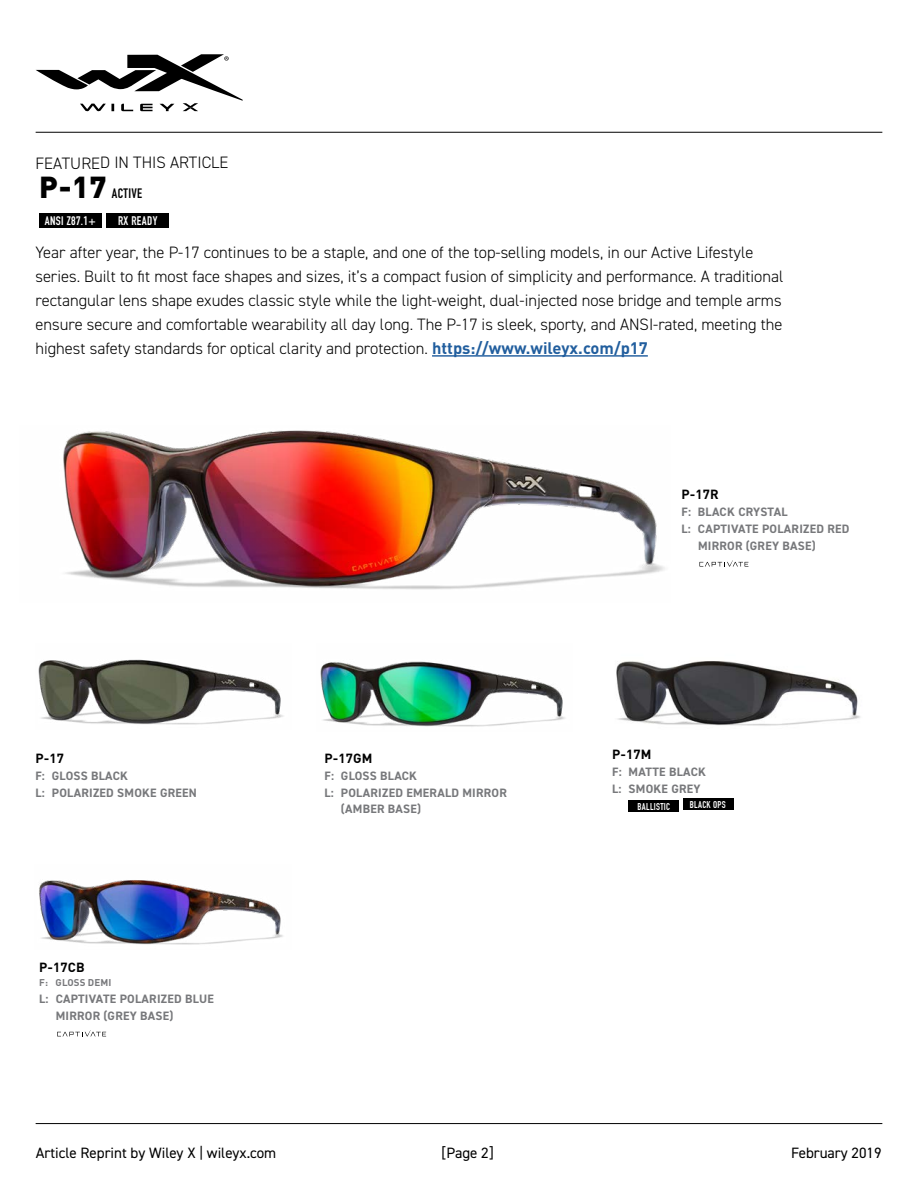
<style>
.page{position:relative;width:918px;height:1188px;background:#fff}
.page>*{position:absolute;margin:0;border:0;box-sizing:border-box;transform-origin:0 0}
.t1{font:900 30px "DIN";color:#000}
.t2{font:300 16.5px/24px "DIN2014";color:#000}
.t3{font:15px "DIN2014";color:#000}
.t4{font:700 13.5px "DIN Condensed";letter-spacing:.025em;color:#000}
.t5{font:700 13.2px "DIN";letter-spacing:.01em;color:#000}
.t6{font:700 12.15px/17px "DIN2014";letter-spacing:.02em;color:#77787b}
.t7{font:700 12.15px "DIN Condensed";letter-spacing:.03em;color:#fff}
.t8{font:700 9.75px "DIN Condensed";letter-spacing:.03em;color:#fff}
.t9{font:700 9.75px "DIN";letter-spacing:.01em;color:#77787b}
.s1{font-family:"DIN";font-weight:700;color:#215e9e}
</style>
<div class="page">
<svg style="left:36px;top:54px;width:207px;height:57px"></svg>
<hr style="left:36px;top:132px;width:846px;height:1px;background:#000">
<hr style="left:36px;top:1123px;width:846px;height:1px;background:#000">
<svg style="left:699px;top:560px;width:49px;height:7px"></svg>
<div style="left:39px;top:213px;width:62px;height:14px;background:#000"></div>
<div style="left:107px;top:213px;width:62px;height:14px;background:#000"></div>
<hr style="left:432px;top:355px;width:216px;height:2px;background:#215e9e">
<img style="left:63px;top:430px;width:602px;height:160px">
<svg style="left:57px;top:1030px;width:49px;height:6px"></svg>
<div style="left:629px;top:800px;width:50px;height:12px;background:#000"></div>
<div style="left:683px;top:799px;width:50px;height:11px;background:#000"></div>
<img style="left:320px;top:661px;width:245px;height:66px">
<img style="left:38px;top:659px;width:245px;height:66px">
<img style="left:39px;top:880px;width:244px;height:65px">
<img style="left:616px;top:661px;width:244px;height:65px">
<p class="t2" style="left:35px;top:151px;width:195px">FEATURED IN THIS ARTICLE</p>
<h1 class="t1" style="left:39px;top:167px;width:69px">P-17</h1>
<p class="t4" style="left:112px;top:184px;width:32px">ACTIVE</p>
<p class="t7" style="left:45px;top:212px;width:52px">ANSI Z87.1+</p>
<p class="t7" style="left:118px;top:213px;width:41px">RX READY</p>
<p class="t2" style="left:35px;top:240px;width:750px">Year after year, the P-17 continues to be a staple, and one of the top-selling models, in our Active Lifestyle series. Built to fit most face shapes and sizes, it’s a compact fusion of simplicity and performance. A traditional rectangular lens shape exudes classic style while the light-weight, dual-injected nose bridge and temple arms ensure secure and comfortable wearability all day long. The P-17 is sleek, sporty, and ANSI-rated, meeting the highest safety standards for optical clarity and protection. <span class="s1">https://www.wileyx.com/p17</span></p>
<p class="t5" style="left:35px;top:749px;width:30px">P-17</p>
<p class="t6" style="left:35px;top:767px;width:163px">F: GLOSS BLACK<br>L: POLARIZED SMOKE GREEN</p>
<p class="t5" style="left:39px;top:959px;width:47px">P-17CB</p>
<p class="t9" style="left:39px;top:976px;width:74px">F: GLOSS DEMI</p>
<p class="t6" style="left:56px;top:990px;width:160px;text-indent:-17px">L: CAPTIVATE POLARIZED BLUE<br>MIRROR (GREY BASE)</p>
<p class="t5" style="left:324px;top:749px;width:49px">P-17GM</p>
<p class="t6" style="left:325px;top:767px;width:94px">F: GLOSS BLACK</p>
<p class="t6" style="left:325px;top:784px;width:184px">L: POLARIZED EMERALD MIRROR</p>
<p class="t6" style="left:341px;top:801px;width:81px">(AMBER BASE)</p>
<p class="t5" style="left:681px;top:486px;width:39px">P-17R</p>
<p class="t6" style="left:682px;top:503px;width:108px">F: BLACK CRYSTAL</p>
<p class="t6" style="left:682px;top:520px;width:169px">L: CAPTIVATE POLARIZED RED</p>
<p class="t6" style="left:698px;top:537px;width:119px">MIRROR (GREY BASE)</p>
<p class="t5" style="left:612px;top:746px;width:41px">P-17M</p>
<p class="t6" style="left:612px;top:763px;width:95px">F: MATTE BLACK<br>L: SMOKE GREY</p>
<p class="t8" style="left:638px;top:801px;width:34px">BALLISTIC</p>
<p class="t8" style="left:690px;top:799px;width:37px">BLACK OPS</p>
<p class="t3" style="left:36px;top:1143px;width:242px">Article Reprint by Wiley X | wileyx.com</p>
<p class="t3" style="left:441px;top:1143px;width:54px">[Page 2]</p>
<p class="t3" style="left:791px;top:1143px;width:92px">February 2019</p>
</div>
